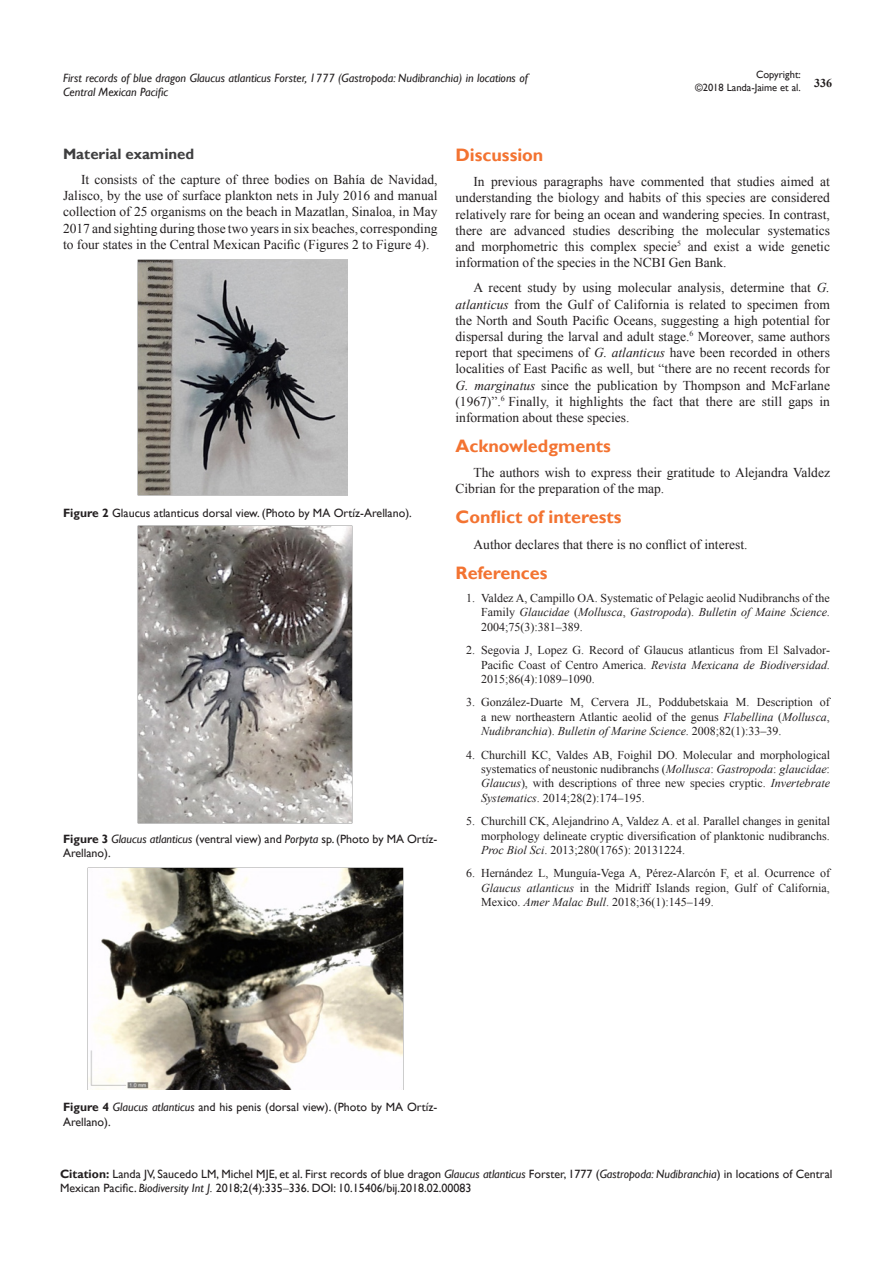
<style>
.page{position:relative;width:893px;height:1263px;background:#fff}
.page>*{position:absolute;margin:0;border:0;box-sizing:border-box;transform-origin:0 0}
.List_Paragraph{font:700 18px "Gill Sans";color:#f37331}
.List_Paragraph-2{font:700 15px "Gill Sans";color:#3e3e3f}
.t1{font:13.5px/16.2px "Times New Roman";color:#231f20;text-align:justify}
.t2{font:12px/14.4px "Times New Roman";color:#231f20;text-align:justify}
.Citation{font:12px/14.4px "Gill Sans";color:#231f20}
.t3{font:italic 12px/14.4px "Gill Sans";color:#231f20}
.t4{font:700 12px "Times New Roman";color:#231f20}
.t5{font:10.5px/12.6px "Gill Sans";color:#231f20;text-align:right}
.s1{font-weight:700}
.s2{font-style:italic}
.s3{font-family:"Times New Roman"}
</style>
<div class="page">
<img style="left:138px;top:260px;width:210px;height:235px">
<img style="left:138px;top:525px;width:214px;height:299px">
<img style="left:87px;top:867px;width:316px;height:223px">
<p class="t5" style="left:695px;top:69px;width:107px">Copyright:<br>©2018 Landa-Jaime et al.</p>
<p class="t3" style="left:63px;top:71px;width:466px">First records of blue dragon Glaucus atlanticus Forster, 1777 (Gastropoda: Nudibranchia) in locations of<br>Central Mexican Pacific</p>
<p class="t4" style="left:814px;top:75px;width:19px">336</p>
<p class="List_Paragraph-2" style="left:63px;top:145px;width:133px">Material examined</p>
<p class="t1" style="left:63px;top:171px;width:376px;text-indent:18px">It consists of the capture of three bodies on Bahía de Navidad, Jalisco, by the use of surface plankton nets in July 2016 and manual collection of 25 organisms on the beach in Mazatlan, Sinaloa, in May 2017 and sighting during those two years in six beaches, corresponding to four states in the Central Mexican Pacific (Figures 2 to Figure 4).</p>
<p class="Citation" style="left:63px;top:506px;width:350px"><span class="s1">Figure 2</span> Glaucus atlanticus dorsal view. (Photo by MA Ortíz-Arellano).</p>
<p class="Citation" style="left:63px;top:832px;width:376px"><span class="s1">Figure 3</span> <span class="s2">Glaucus atlanticus</span> (ventral view) and <span class="s2">Porpyta</span> sp. (Photo by MA Ortíz-<br>Arellano).</p>
<p class="List_Paragraph" style="left:455px;top:144px;width:89px">Discussion</p>
<p class="t1" style="left:455px;top:173px;width:376px;text-indent:18px">In previous paragraphs have commented that studies aimed at understanding the biology and habits of this species are considered relatively rare for being an ocean and wandering species. In contrast, there are advanced studies describing the molecular systematics and morphometric this complex specie<sup>5</sup> and exist a wide genetic information of the species in the NCBI Gen Bank.</p>
<p class="t1" style="left:455px;top:280px;width:376px;text-indent:18px">A recent study by using molecular analysis, determine that <span class="s2">G. atlanticus</span> from the Gulf of California is related to specimen from the North and South Pacific Oceans, suggesting a high potential for dispersal during the larval and adult stage.<sup>6</sup> Moreover, same authors report that specimens of <span class="s2">G. atlanticus</span> have been recorded in others localities of East Pacific as well, but “there are no recent records for <span class="s2">G. marginatus</span> since the publication by Thompson and McFarlane (1967)”.<sup>6</sup> Finally, it highlights the fact that there are still gaps in information about these species.</p>
<p class="List_Paragraph" style="left:455px;top:435px;width:157px">Acknowledgments</p>
<p class="t1" style="left:455px;top:464px;width:376px;text-indent:18px">The authors wish to express their gratitude to Alejandra Valdez<br>Cibrian for the preparation of the map.</p>
<p class="List_Paragraph" style="left:455px;top:506px;width:168px">Conflict of interests</p>
<p class="t1" style="left:473px;top:536px;width:276px">Author declares that there is no conflict of interest.</p>
<p class="List_Paragraph" style="left:455px;top:562px;width:94px">References</p>
<p class="t2" style="left:481px;top:591px;width:350px;text-indent:-15px">1. Valdez A, Campillo OA. Systematic of Pelagic aeolid Nudibranchs of the Family <span class="s2">Glaucidae</span> (<span class="s2">Mollusca</span>, <span class="s2">Gastropoda</span>). <span class="s2">Bulletin of Maine Science</span>.<br>2004;75(3):381‒389.</p>
<p class="t2" style="left:481px;top:643px;width:350px;text-indent:-15px">2. Segovia J, Lopez G. Record of Glaucus atlanticus from El Salvador-Pacific Coast of Centro America. <span class="s2">Revista Mexicana de Biodiversidad</span>.<br>2015;86(4):1089‒1090.</p>
<p class="t2" style="left:481px;top:695px;width:350px;text-indent:-15px">3. González-Duarte M, Cervera JL, Poddubetskaia M. Description of a new northeastern Atlantic aeolid of the genus <span class="s2">Flabellina</span> (<span class="s2">Mollusca</span>, <span class="s2">Nudibranchia</span>). <span class="s2">Bulletin of Marine Science</span>. 2008;82(1):33‒39.</p>
<p class="t2" style="left:481px;top:747px;width:350px;text-indent:-15px">4. Churchill KC, Valdes AB, Foighil DO. Molecular and morphological systematics of neustonic nudibranchs (<span class="s2">Mollusca</span>: <span class="s2">Gastropoda</span>: <span class="s2">glaucidae</span>:<br><span class="s2">Glaucus</span>), with descriptions of three new species cryptic. <span class="s2">Invertebrate Systematics</span>. 2014;28(2):174‒195.</p>
<p class="t2" style="left:481px;top:814px;width:350px;text-indent:-15px">5. Churchill CK, Alejandrino A, Valdez A. et al. Parallel changes in genital morphology delineate cryptic diversification of planktonic nudibranchs.<br><span class="s2">Proc Biol Sci</span>. 2013;280(1765): 20131224.</p>
<p class="t2" style="left:481px;top:866px;width:350px;text-indent:-15px">6. Hernández L, Munguía-Vega A, Pérez-Alarcón F, et al. Ocurrence of <span class="s2">Glaucus atlanticus</span> in the Midriff Islands region, Gulf of California, Mexico. <span class="s2">Amer Malac Bull</span>. 2018;36(1):145‒149.</p>
<p class="Citation" style="left:63px;top:1100px;width:376px"><span class="s1">Figure 4</span> <span class="s2">Glaucus atlanticus</span> and his penis (dorsal view). (Photo by MA Ortíz-<br>Arellano).</p>
<p class="Citation" style="left:60px;top:1167px;width:774px"><span class="s1">Citation:</span> Landa JV, Saucedo LM, Michel MJE, et al. First records of blue dragon <span class="s2">Glaucus atlanticus</span> Forster, 1777 (<span class="s2">Gastropoda: Nudibranchia</span>) in locations of Central<br>Mexican Pacific. <span class="s2">Biodiversity Int J.</span> 2018;2(4):335<span class="s3">‒</span>336. DOI: 10.15406/bij.2018.02.00083</p>
</div>
